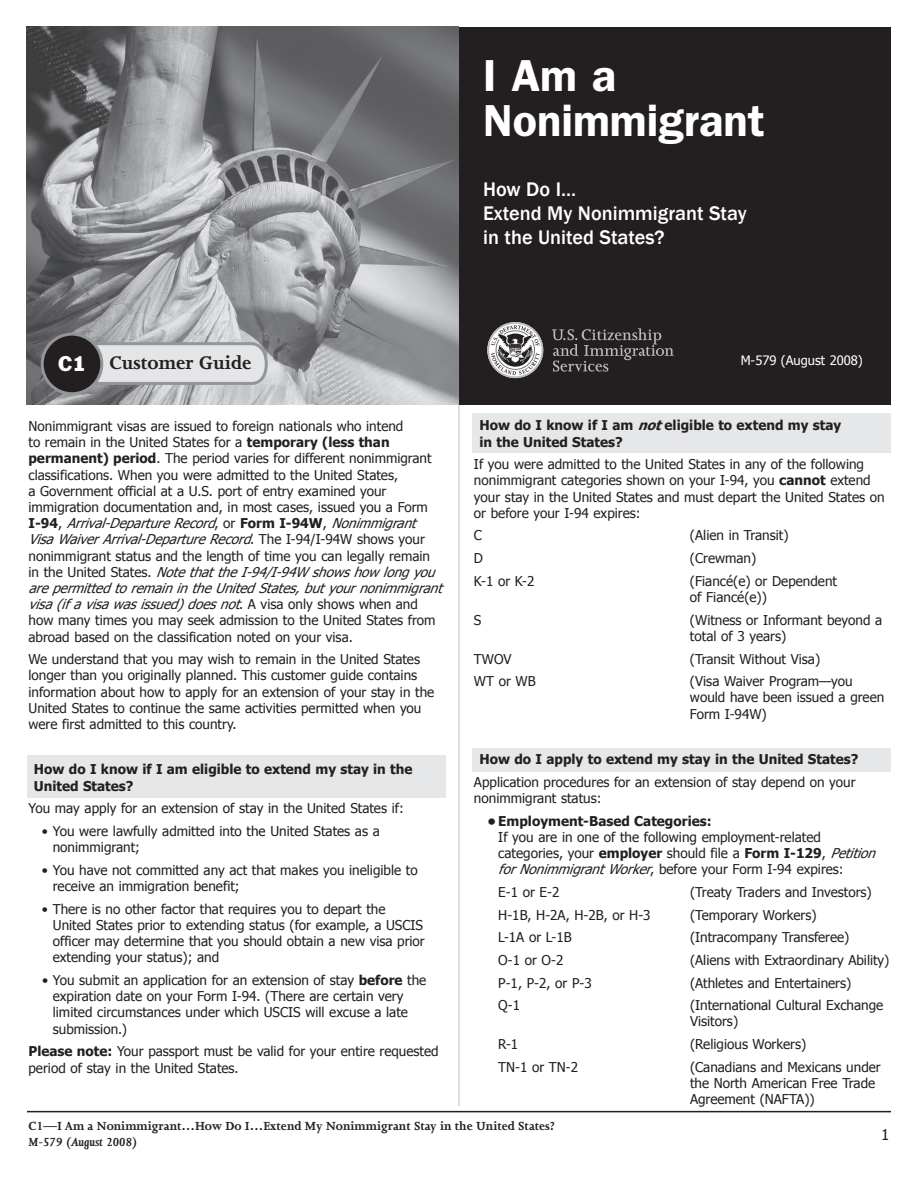
<style>
.page{position:relative;width:918px;height:1188px;background:#fff}
.page>*{position:absolute;margin:0;border:0;box-sizing:border-box;transform-origin:0 0}
.t1{font:600 45px/45px "Franklin Gothic";color:#fff}
.t2{font:700 21px "Joanna";color:#231f20}
.t3{font:500 20.25px/24.3px "Franklin Gothic";color:#fff}
.t4{font:15px "Tahoma";color:#231f20}
.t5{font:13.5px/16.2px "Tahoma";color:#231f20}
.t6{font:700 13.5px/16.2px "Tahoma";color:#231f20}
.t7{font:700 13.5px "Joanna";color:#231f20}
.t8{font:italic 700 13.5px "Joanna";color:#231f20}
.t9{font:12.9px "Tahoma";color:#fff}
.s1{font-style:italic}
.s2{font-weight:700}
</style>
<div class="page">
<div style="left:472px;top:748px;width:419px;height:23px;background:#e6e7e9"></div>
<div style="left:472px;top:413px;width:419px;height:40px;background:#e6e7e9"></div>
<div style="left:27px;top:756px;width:419px;height:42px;background:#e6e7e9"></div>
<hr style="left:458px;top:34px;width:2px;height:1072px;background:#d1d2d4">
<hr style="left:27px;top:1111px;width:864px;height:1px;background:#231f20">
<div style="left:458px;top:27px;width:433px;height:378px;background:#231f20"></div>
<img style="left:27px;top:27px;width:432px;height:378px">
<svg style="left:92px;top:341px;width:177px;height:45px"></svg>
<div style="left:42px;top:334px;width:60px;height:60px;background:#231f20;border-radius:50%"></div>
<div style="left:41px;top:333px;width:62px;height:62px;border:3px solid #939598;border-radius:50%"></div>
<svg style="left:552px;top:328px;width:122px;height:44px"></svg>
<svg style="left:487px;top:322px;width:56px;height:56px"></svg>
<p class="t2" style="left:58px;top:352px;width:195px"><sub>C1</sub> Customer Guide</p>
<p class="t1" style="left:483px;top:52px;width:283px">I Am a<br>Nonimmigrant</p>
<p class="t3" style="left:483px;top:177px;width:265px">How Do I…<br>Extend My Nonimmigrant Stay in the United States?</p>
<p class="t9" style="left:741px;top:352px;width:124px">M-579 (August 2008)</p>
<h5 class="t6" style="left:479px;top:416px;width:363px">How do I know if I am <span class="s1">not</span>eligible to extend my stay in the United States?</h5>
<p class="t5" style="left:474px;top:456px;width:412px">If you were admitted to the United States in any of the following nonimmigrant categories shown on your I-94, you <span class="s2">cannot</span> extend your stay in the United States and must depart the United States on or before your I-94 expires:</p>
<p class="t5" style="left:474px;top:527px;width:10px">C</p>
<p class="t5" style="left:690px;top:527px;width:100px">(Alien in Transit)</p>
<p class="t5" style="left:474px;top:549px;width:11px">D</p>
<p class="t5" style="left:690px;top:549px;width:68px">(Crewman)</p>
<p class="t5" style="left:474px;top:572px;width:62px">K-1 or K-2</p>
<p class="t5" style="left:690px;top:572px;width:149px">(Fiancé(e) or Dependent of Fiancé(e))</p>
<p class="t5" style="left:474px;top:611px;width:9px">S</p>
<p class="t5" style="left:690px;top:611px;width:194px">(Witness or Informant beyond a total of 3 years)</p>
<p class="t5" style="left:474px;top:650px;width:39px">TWOV</p>
<p class="t5" style="left:690px;top:650px;width:132px">(Transit Without Visa)</p>
<p class="t5" style="left:474px;top:673px;width:63px">WT or WB</p>
<p class="t5" style="left:690px;top:673px;width:196px">(Visa Waiver Program—you would have been issued a green<br>Form I-94W)</p>
<h5 class="t6" style="left:479px;top:750px;width:380px">How do I apply to extend my stay in the United States?</h5>
<p class="t5" style="left:474px;top:773px;width:383px">Application procedures for an extension of stay depend on your nonimmigrant status:</p>
<p class="t6" style="left:487px;top:812px;width:226px">• Employment-Based Categories:</p>
<p class="t5" style="left:498px;top:828px;width:384px">If you are in one of the following employment-related categories, your <span class="s2">employer</span> should file a <span class="s2">Form I-129</span>, <span class="s1">Petition forNonimmigrantWorker</span>, before your Form I-94 expires:</p>
<p class="t5" style="left:498px;top:883px;width:63px">E-1 or E-2</p>
<p class="t5" style="left:690px;top:883px;width:183px">(Treaty Traders and Investors)</p>
<p class="t5" style="left:498px;top:906px;width:154px">H-1B, H-2A, H-2B, or H-3</p>
<p class="t5" style="left:690px;top:906px;width:128px">(Temporary Workers)</p>
<p class="t5" style="left:498px;top:929px;width:75px">L-1A or L-1B</p>
<p class="t5" style="left:690px;top:929px;width:161px">(Intracompany Transferee)</p>
<p class="t5" style="left:498px;top:951px;width:67px">O-1 or O-2</p>
<p class="t5" style="left:690px;top:951px;width:201px">(Aliens with Extraordinary Ability)</p>
<p class="t5" style="left:498px;top:974px;width:95px">P-1, P-2, or P-3</p>
<p class="t5" style="left:690px;top:974px;width:163px">(Athletes and Entertainers)</p>
<p class="t5" style="left:498px;top:997px;width:23px">Q-1</p>
<p class="t5" style="left:690px;top:997px;width:195px">(International Cultural Exchange</p>
<p class="t5" style="left:690px;top:1013px;width:50px">Visitors)</p>
<p class="t5" style="left:498px;top:1035px;width:22px">R-1</p>
<p class="t5" style="left:690px;top:1035px;width:118px">(Religious Workers)</p>
<p class="t5" style="left:498px;top:1058px;width:81px">TN-1 or TN-2</p>
<p class="t5" style="left:690px;top:1058px;width:192px">(Canadians and Mexicans under</p>
<p class="t5" style="left:690px;top:1074px;width:187px">the North American Free Trade<br>Agreement (NAFTA))</p>
<p class="t7" style="left:29px;top:1119px;width:528px">C1—I Am a Nonimmigrant…How Do I…Extend My Nonimmigrant Stay in the United States?</p>
<p class="t8" style="left:29px;top:1135px;width:110px">M-579 (August 2008)</p>
<p class="t5" style="left:28px;top:417px;width:421px">Nonimmigrant visas are issued to foreign nationals who intend<br>to remain in the United States for a <span class="s2">temporary (less than permanent) period</span>. The period varies for different nonimmigrant classifications. When you were admitted to the United States,<br>a Government official at a U.S. port of entry examined your immigration documentation and, in most cases, issued you a Form<br><span class="s2">I - 9 4</span> , <span class="s1">Arrival-DepartureRecord</span>, o r <span class="s2">F o r m I - 9 4 W</span> , <span class="s1">Nonimmigrant VisaWaiverArrival-DepartureRecord</span>. T h e I - 9 4 / I - 9 4 W s h o w s y o u r nonimmigrant status and the length of time you can legally remain<br>i n t h e U n i t e d S t a t e s . <span class="s1">NotethattheI-94/I-94W showshowlongyou arepermittedtoremainintheUnitedStates,butyournonimmigrant visa(ifavisawasissued)doesnot</span>. A v i s a o n l y s h o w s w h e n a n d<br>how many times you may seek admission to the United States from abroad based on the classification noted on your visa.</p>
<p class="t5" style="left:28px;top:651px;width:407px">We understand that you may wish to remain in the United States longer than you originally planned. This customer guide contains information about how to apply for an extension of your stay in the United States to continue the same activities permitted when you were first admitted to this country.</p>
<h5 class="t6" style="left:34px;top:761px;width:380px">How do I know if I am eligible to extend my stay in the<br>United States?</h5>
<p class="t5" style="left:28px;top:800px;width:377px">You may apply for an extension of stay in the United States if:</p>
<p class="t5" style="left:42px;top:822px;width:339px">• You were lawfully admitted into the United States as a</p>
<p class="t5" style="left:53px;top:839px;width:89px">nonimmigrant;</p>
<p class="t5" style="left:42px;top:861px;width:377px">• You have not committed any act that makes you ineligible to</p>
<p class="t5" style="left:53px;top:877px;width:188px">receive an immigration benefit;</p>
<p class="t5" style="left:42px;top:900px;width:345px">• There is no other factor that requires you to depart the</p>
<p class="t5" style="left:53px;top:916px;width:374px">United States prior to extending status (for example, a USCIS officer may determine that you should obtain a new visa prior extending your status); and</p>
<p class="t5" style="left:53px;top:971px;width:375px;text-indent:-11px">• You submit an application for an extension of stay <span class="s2">before</span> the expiration date on your Form I-94. (There are certain very limited circumstances under which USCIS will excuse a late submission.)</p>
<p class="t5" style="left:29px;top:1043px;width:412px"><span class="s2">Please note:</span> Your passport must be valid for your entire requested</p>
<p class="t5" style="left:29px;top:1059px;width:212px">period of stay in the United States.</p>
<p class="t4" style="left:881px;top:1125px;width:10px">1</p>
</div>
